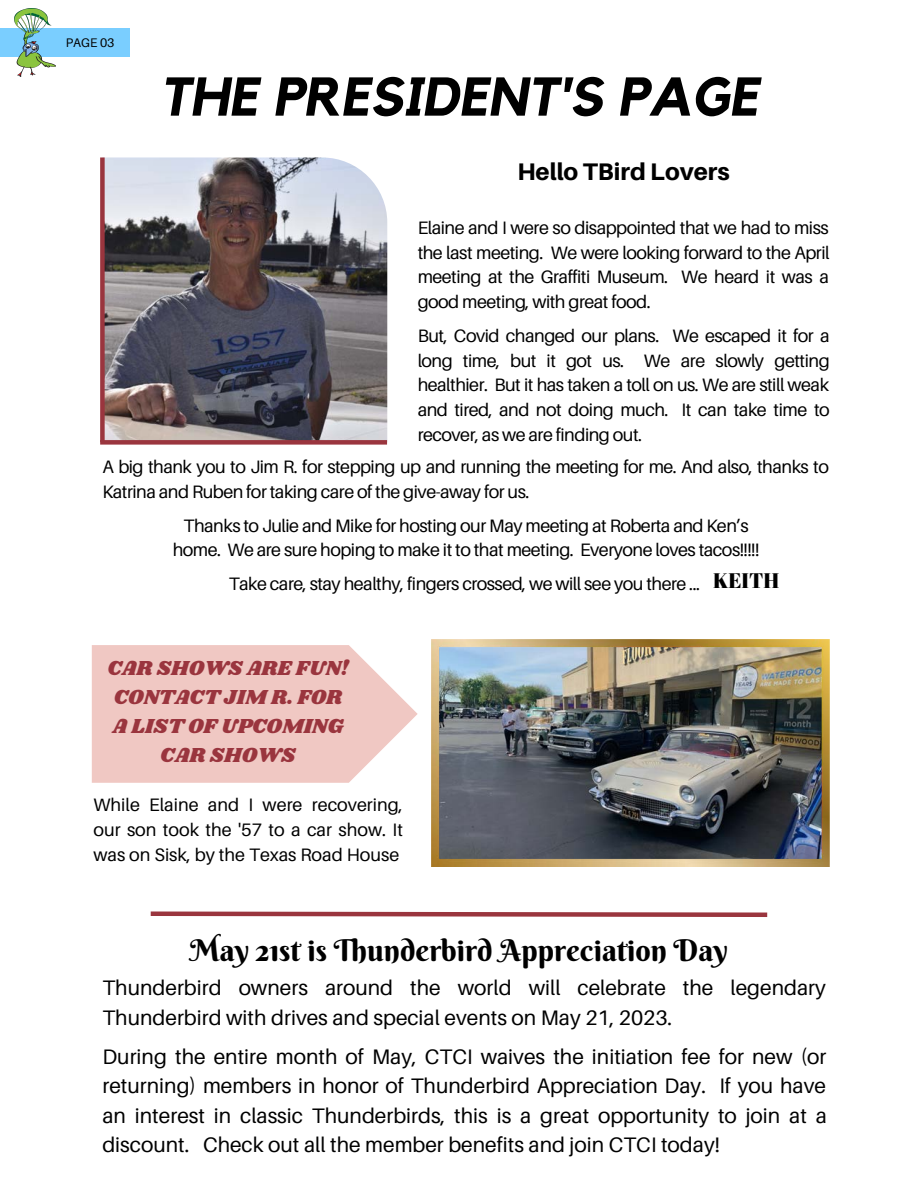
<style>
.page{position:relative;width:918px;height:1188px;background:#fff}
.page>*{position:absolute;margin:0;border:0;box-sizing:border-box;transform-origin:0 0}
.t1{font:italic 700 54px "Kollektif";color:#000}
.t2{font:30px "Berkshire Swash";color:#000}
.t3{font:800 24px "Aileron";color:#000}
.t4{font:21px/29.2px "Aileron";color:#000}
.t5{font:21px/29.2px "Shrikhand";color:#9a353e;text-align:center}
.t6{font:21px "Abril Fatface";color:#000}
.t7{font:18px/24.8px "Aileron";letter-spacing:-.03em;color:#000;text-align:justify}
.t8{font:12.45px "Aileron";color:#020202}
</style>
<div class="page">
<div style="left:0;top:29px;width:130px;height:28px;background:#7aceff"></div>
<img style="left:15px;top:9px;width:40px;height:67px">
<img style="left:105px;top:157px;width:282px;height:283px">
<div style="left:100px;top:157px;width:5px;height:285px;background:#9a353e"></div>
<div style="left:100px;top:440px;width:287px;height:5px;background:#9a353e"></div>
<svg style="left:150px;top:911px;width:618px;height:6px;background:#b3676e"></svg>
<img style="left:432px;top:639px;width:397px;height:227px">
<svg style="left:92px;top:645px;width:326px;height:138px;background:#f1cdc9"></svg>
<p class="t8" style="left:66px;top:35px;width:50px">PAGE 03</p>
<p class="t1" style="left:160px;top:72px;width:600px">THE PRESIDENT'S PAGE</p>
<p class="t3" style="left:517px;top:157px;width:214px">Hello TBird Lovers</p>
<p class="t7" style="left:418px;top:215px;width:413px">Elaine and I were so disappointed that we had to miss the last meeting. We were looking forward to the April meeting at the Graffiti Museum. We heard it was a good meeting, with great food.</p>
<p class="t7" style="left:418px;top:323px;width:414px">But, Covid changed our plans. We escaped it for a long time, but it got us. We are slowly getting healthier. But it has taken a toll on us. We are still weak and tired, and not doing much. It can take time to recover, as we are finding out.</p>
<p class="t7" style="left:102px;top:454px;width:728px">A big thank you to Jim R. for stepping up and running the meeting for me. And also, thanks to<br>Katrina and Ruben for taking care of the give-away for us.</p>
<p class="t7" style="left:184px;top:513px;width:567px">Thanks to Julie and Mike for hosting our May meeting at Roberta and Ken’s</p>
<p class="t7" style="left:173px;top:537px;width:588px">home. We are sure hoping to make it to that meeting. Everyone loves tacos!!!!!</p>
<p class="t7" style="left:229px;top:571px;width:473px">Take care, stay healthy, fingers crossed, we will see you there ...</p>
<p class="t6" style="left:713px;top:566px;width:68px">KEITH</p>
<p class="t5" style="left:107px;top:654px;width:243px">CAR SHOWS ARE FUN!</p>
<p class="t5" style="left:113px;top:683px;width:232px">CONTACT JIM R. FOR<br>A LIST OF UPCOMING<br>CAR SHOWS</p>
<p class="t7" style="left:93px;top:792px;width:311px">While Elaine and I were recovering, our son took the '57 to a car show. It was on Sisk, by the Texas Road House</p>
<p class="t2" style="left:190px;top:932px;width:540px">May 21st is Thunderbird Appreciation Day</p>
<p class="t4" style="left:102px;top:973px;width:725px">Thunderbird owners around the world will celebrate the legendary<br>Thunderbird with drives and special events on May 21, 2023.</p>
<p class="t4" style="left:102px;top:1042px;width:726px;text-align:justify">During the entire month of May, CTCI waives the initiation fee for new (or returning) members in honor of Thunderbird Appreciation Day. If you have an interest in classic Thunderbirds, this is a great opportunity to join at a discount. Check out all the member benefits and join CTCI today!</p>
</div>
